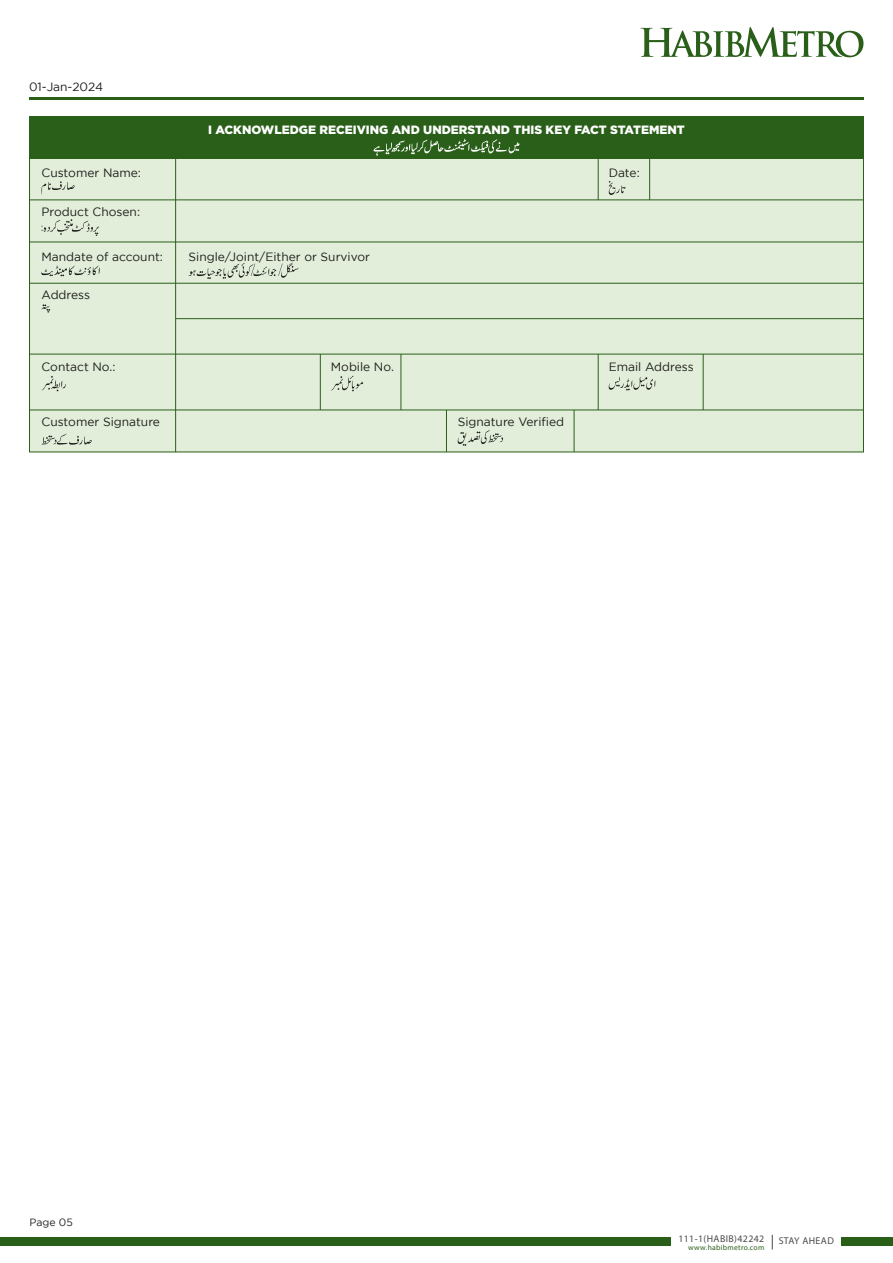
<style>
.page{position:relative;width:893px;height:1263px;background:#fff}
.page>*{position:absolute;margin:0;border:0;box-sizing:border-box;transform-origin:0 0}
.t1{font:12px "Gotham";color:#1d1d1b}
.t2{font:900 12px "Gotham";color:#fff}
.t3{font:10.5px "Gotham";color:#1d1d1b}
.t4{font:9.9px "Myriad Pro";letter-spacing:.04em;color:#4b4a4a}
.t5{font:7.65px "Myriad Pro";letter-spacing:.04em;color:#295f19}
</style>
<div class="page">
<div style="left:29px;top:116px;width:835px;height:336px;background:#e2eeda"></div>
<div style="left:30px;top:117px;width:833px;height:42px;background:#295f19"></div>
<hr style="left:30px;top:199px;width:833px;height:1px;background:#295f19">
<hr style="left:30px;top:242px;width:833px;height:1px;background:#295f19">
<hr style="left:30px;top:283px;width:833px;height:1px;background:#295f19">
<hr style="left:176px;top:318px;width:687px;height:1px;background:#295f19">
<hr style="left:30px;top:354px;width:833px;height:1px;background:#295f19">
<hr style="left:30px;top:410px;width:833px;height:1px;background:#295f19">
<hr style="left:29px;top:138px;width:1px;height:296px;background:#295f19">
<hr style="left:598px;top:159px;width:1px;height:41px;background:#295f19">
<hr style="left:649px;top:159px;width:1px;height:41px;background:#295f19">
<hr style="left:175px;top:159px;width:1px;height:293px;background:#295f19">
<svg style="left:42px;top:181px;width:33px;height:11px"></svg>
<svg style="left:609px;top:181px;width:17px;height:14px"></svg>
<svg style="left:42px;top:219px;width:57px;height:17px"></svg>
<svg style="left:42px;top:265px;width:58px;height:11px"></svg>
<svg style="left:189px;top:262px;width:109px;height:17px"></svg>
<svg style="left:42px;top:304px;width:8px;height:9px"></svg>
<svg style="left:42px;top:376px;width:24px;height:15px"></svg>
<hr style="left:320px;top:354px;width:1px;height:56px;background:#295f19">
<hr style="left:401px;top:354px;width:1px;height:56px;background:#295f19">
<hr style="left:598px;top:354px;width:1px;height:56px;background:#295f19">
<hr style="left:703px;top:354px;width:1px;height:56px;background:#295f19">
<svg style="left:331px;top:376px;width:32px;height:15px"></svg>
<svg style="left:609px;top:377px;width:46px;height:14px"></svg>
<hr style="left:446px;top:410px;width:1px;height:42px;background:#295f19">
<hr style="left:574px;top:410px;width:1px;height:42px;background:#295f19">
<svg style="left:458px;top:430px;width:45px;height:16px"></svg>
<svg style="left:373px;top:139px;width:147px;height:17px"></svg>
<svg style="left:640px;top:27px;width:223px;height:30px"></svg>
<hr style="left:30px;top:116px;width:833px;height:1px;background:#295f19">
<hr style="left:29px;top:97px;width:834px;height:3px;background:#295f19">
<div style="left:0;top:1237px;width:671px;height:9px;background:#295f19"></div>
<div style="left:841px;top:1237px;width:52px;height:9px;background:#295f19"></div>
<svg style="left:772px;top:1235px;width:1px;height:14px"></svg>
<svg style="left:42px;top:434px;width:50px;height:11px"></svg>
<p class="t1" style="left:29px;top:80px;width:76px">01-Jan-2024</p>
<p class="t1" style="left:41px;top:166px;width:101px">Customer Name:</p>
<p class="t1" style="left:41px;top:205px;width:100px">Product Chosen:</p>
<p class="t1" style="left:41px;top:250px;width:123px">Mandate of account:</p>
<p class="t1" style="left:41px;top:288px;width:50px">Address</p>
<p class="t1" style="left:41px;top:360px;width:75px">Contact No.:</p>
<p class="t2" style="left:208px;top:122px;width:478px">I ACKNOWLEDGE RECEIVING AND UNDERSTAND THIS KEY FACT STATEMENT</p>
<p class="t1" style="left:189px;top:250px;width:183px">Single/Joint/Either or Survivor</p>
<p class="t1" style="left:609px;top:166px;width:33px">Date:</p>
<p class="t1" style="left:331px;top:360px;width:65px">Mobile No.</p>
<p class="t1" style="left:609px;top:360px;width:86px">Email Address</p>
<p class="t1" style="left:42px;top:416px;width:120px">Customer Signature</p>
<p class="t1" style="left:458px;top:415px;width:108px">Signature Verified</p>
<p class="t3" style="left:30px;top:1216px;width:45px">Page 05</p>
<p class="t4" style="left:678px;top:1232px;width:88px">111-1(HABIB)42242</p>
<p class="t5" style="left:688px;top:1242px;width:78px">www.habibmetro.com</p>
<p class="t4" style="left:779px;top:1235px;width:57px">STAY AHEAD</p>
</div>
